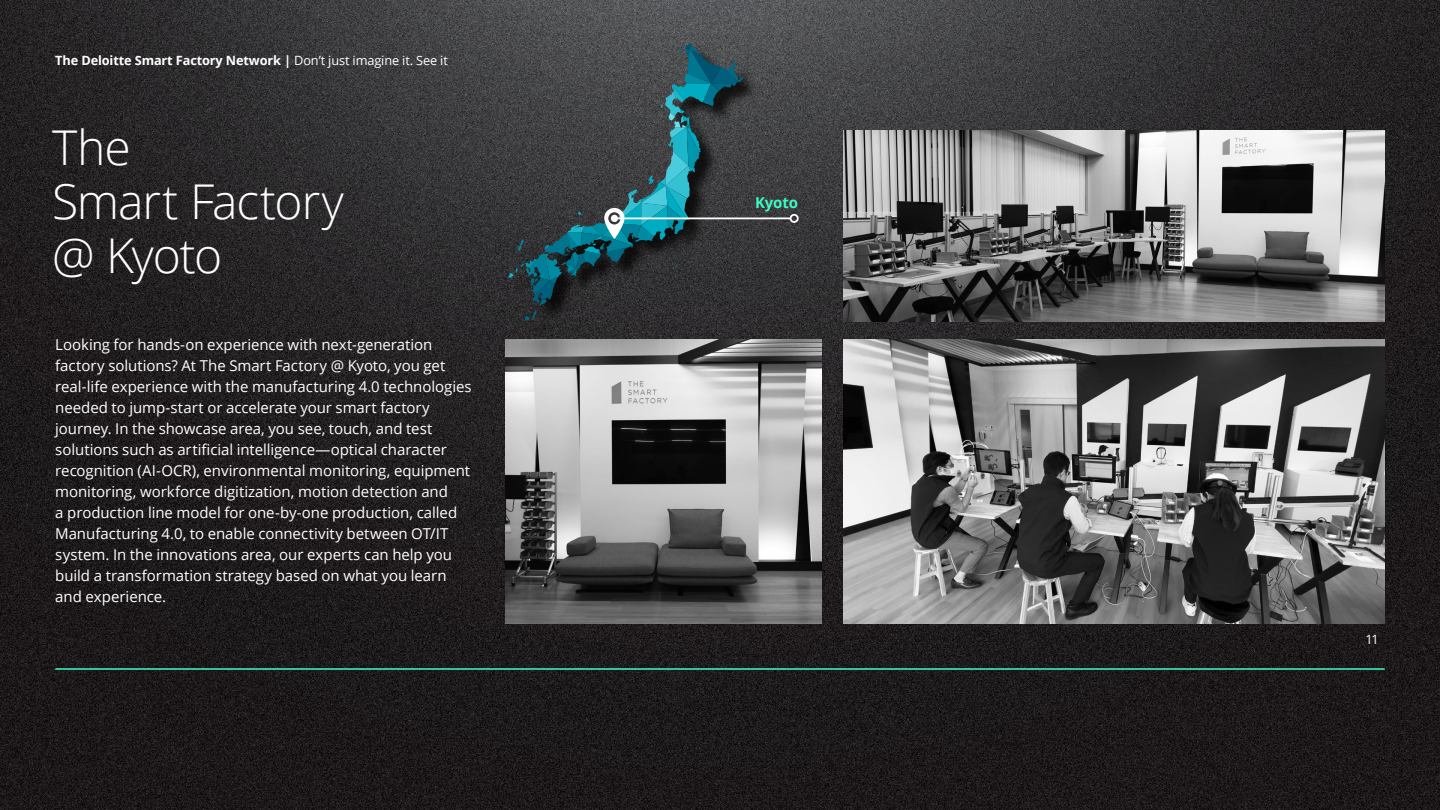
<style>
.page{position:relative;width:1440px;height:810px;background:#fff}
.page>*{position:absolute;margin:0;border:0;box-sizing:border-box;transform-origin:0 0}
.t1{font:300 48px/54px "Open Sans";letter-spacing:-.025em;color:#fff}
.t2{font:15px/21px "Open Sans";letter-spacing:-.005em;color:#fff}
.t3{font:700 15px "Open Sans";letter-spacing:-.01em;color:#3efac5}
.t4{font:700 12.75px "Open Sans";letter-spacing:-.01em;color:#fff}
.t5{font:12.75px "Open Sans";color:#fff}
.s1{font-weight:400}
</style>
<div class="page">
<img style="left:0;top:0;width:1440px;height:810px">
<div style="left:512px;top:46px;width:249px;height:293px;background:#000;opacity:.75"></div>
<img style="left:506px;top:339px;width:315px;height:285px">
<img style="left:844px;top:130px;width:541px;height:191px">
<img style="left:844px;top:339px;width:541px;height:284px">
<hr style="left:614px;top:218px;width:177px;height:1px;background:#fff">
<div style="left:790px;top:214px;width:9px;height:9px;border:2px solid #fff;border-radius:50%"></div>
<svg style="left:508px;top:43px;width:235px;height:277px;background:#35484d"></svg>
<hr style="left:55px;top:668px;width:1330px;height:2px;background:#3efac5">
<p class="t4" style="left:55px;top:51px;width:394px">The Deloitte Smart Factory Network | <span class="s1">Don’t just imagine it. See it</span></p>
<h1 class="t1" style="left:52px;top:119px;width:293px">The<br>Smart Factory @ Kyoto</h1>
<p class="t2" style="left:55px;top:334px;width:418px">Looking for hands-on experience with next-generation factory solutions? At The Smart Factory @ Kyoto, you get real-life experience with the manufacturing 4.0 technologies needed to jump-start or accelerate your smart factory journey. In the showcase area, you see, touch, and test solutions such as artificial intelligence—optical character recognition (AI-OCR), environmental monitoring, equipment monitoring, workforce digitization, motion detection and<br>a production line model for one-by-one production, called Manufacturing 4.0, to enable connectivity between OT/IT system. In the innovations area, our experts can help you build a transformation strategy based on what you learn and experience.</p>
<p class="t3" style="left:755px;top:192px;width:44px">Kyoto</p>
<p class="t5" style="left:1365px;top:631px;width:15px">11</p>
</div>
